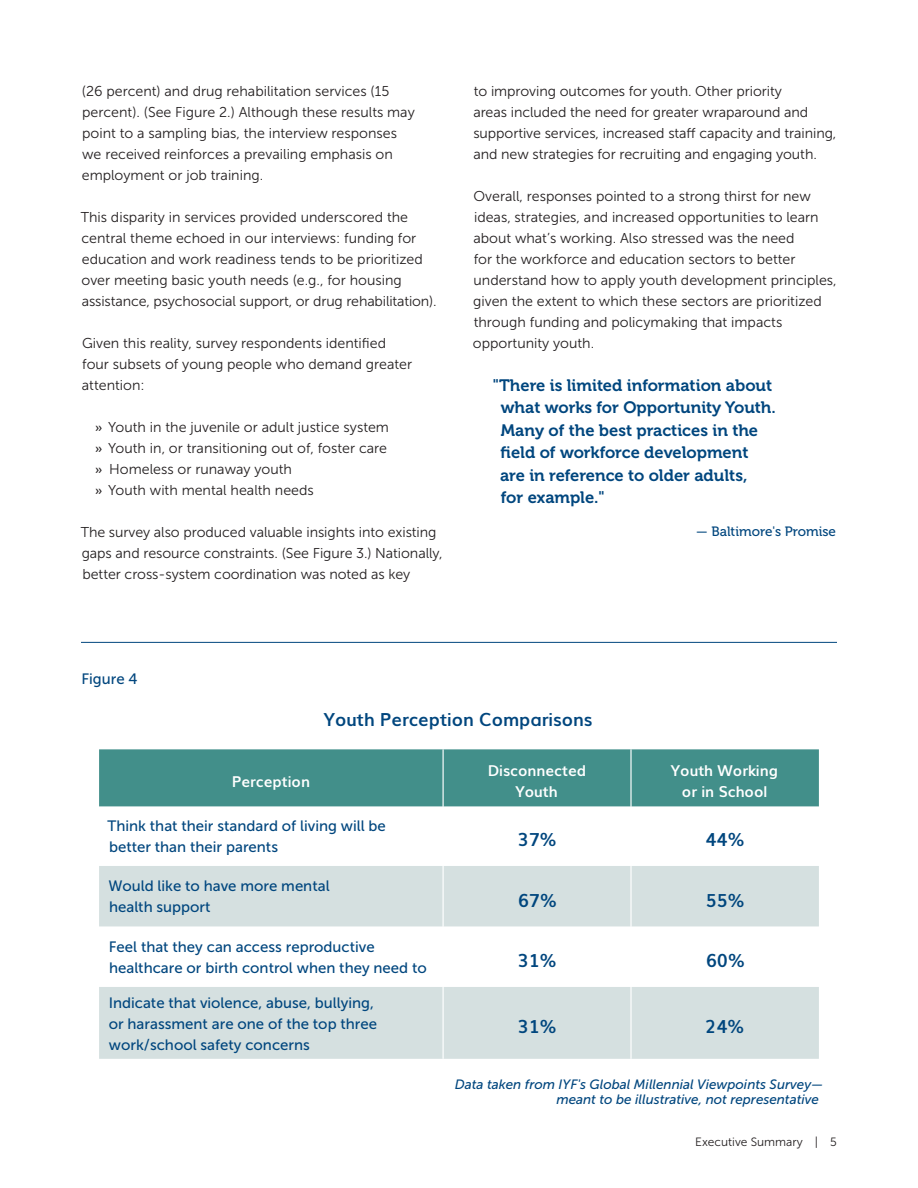
<style>
.page{position:relative;width:918px;height:1188px;background:#fff}
.page>*{position:absolute;margin:0;border:0;box-sizing:border-box;transform-origin:0 0}
.t1{font:700 18px "Muli";color:#00467e}
.t2{font:16.5px/22.5px "Museo 700";color:#00467e}
.t3{font:15px/21px "Museo Sans 500";color:#00467e}
.t4{font:700 15px/21px "Muli";color:#fff;text-align:center}
.t5{font:14.25px/21px "Museo Sans 300";color:#231f20}
.t6{font:italic 13.5px/15px "Museo Sans 500";color:#00467e}
.t7{font:13.5px "Museo 500";color:#00467e}
.t8{font:12px "Museo Sans 300";color:#231f20}
.s1{font-family:"Muli"}
</style>
<div class="page">
<div style="left:99px;top:749px;width:720px;height:58px;background:#428f8a"></div>
<svg style="left:99px;top:866px;width:720px;height:193px;fill:#d5e0e0"></svg>
<hr style="left:443px;top:749px;width:1px;height:58px;background:#fff">
<hr style="left:630px;top:749px;width:2px;height:58px;background:#fff">
<hr style="left:443px;top:866px;width:1px;height:60px;background:#fff">
<hr style="left:630px;top:866px;width:2px;height:60px;background:#fff">
<hr style="left:443px;top:926px;width:1px;height:61px;background:#fff">
<hr style="left:630px;top:926px;width:2px;height:61px;background:#fff">
<hr style="left:443px;top:987px;width:1px;height:72px;background:#fff">
<hr style="left:630px;top:987px;width:2px;height:72px;background:#fff">
<hr style="left:81px;top:642px;width:756px;height:1px;background:#00467e">
<p class="t5" style="left:82px;top:81px;width:335px">(26 percent) and drug rehabilitation services (15 percent). (See Figure 2.) Although these results may point to a sampling bias, the interview responses we received reinforces a prevailing emphasis on employment or job training.</p>
<p class="t5" style="left:81px;top:207px;width:358px">This disparity in services provided underscored the central theme echoed in our interviews: funding for education and work readiness tends to be prioritized over meeting basic youth needs (e.g., for housing assistance, psychosocial support, or drug rehabilitation).</p>
<p class="t5" style="left:82px;top:333px;width:332px">Given this reality, survey respondents identified four subsets of young people who demand greater attention:</p>
<p class="t5" style="left:95px;top:417px;width:296px"><span class="s1">»</span> Youth in the juvenile or adult justice system <span class="s1">»</span> Youth in, or transitioning out of, foster care <span class="s1">»</span> Homeless or runaway youth<br><span class="s1">»</span> Youth with mental health needs</p>
<p class="t5" style="left:81px;top:522px;width:364px">The survey also produced valuable insights into existing gaps and resource constraints. (See Figure 3.) Nationally, better cross-system coordination was noted as key</p>
<p class="t5" style="left:473px;top:81px;width:365px">to improving outcomes for youth. Other priority<br>areas included the need for greater wraparound and supportive services, increased staff capacity and training, and new strategies for recruiting and engaging youth.</p>
<p class="t5" style="left:473px;top:186px;width:365px">Overall, responses pointed to a strong thirst for new ideas, strategies, and increased opportunities to learn about what’s working. Also stressed was the need<br>for the workforce and education sectors to better understand how to apply youth development principles, given the extent to which these sectors are prioritized through funding and policymaking that impacts opportunity youth.</p>
<p class="t2" style="left:500px;top:374px;width:277px;text-indent:-7px">"There is limited information about what works for Opportunity Youth.<br>Many of the best practices in the field of workforce development are in reference to older adults,<br>for example."</p>
<p class="t7" style="left:696px;top:523px;width:141px">— Baltimore's Promise</p>
<p class="t3" style="left:81px;top:668px;width:58px">Figure 4</p>
<p class="t1" style="left:324px;top:705px;width:270px">Youth Perception Comparisons</p>
<p class="t4" style="left:232px;top:770px;width:80px">Perception</p>
<p class="t4" style="left:488px;top:759px;width:100px">Disconnected<br>Youth</p>
<p class="t4" style="left:671px;top:759px;width:108px">Youth Working or in School</p>
<p class="t3" style="left:107px;top:815px;width:280px">Think that their standard of living will be better than their parents</p>
<p class="t1" style="left:518px;top:825px;width:41px">37%</p>
<p class="t1" style="left:705px;top:825px;width:41px">44%</p>
<p class="t3" style="left:108px;top:876px;width:223px">Would like to have more mental health support</p>
<p class="t3" style="left:109px;top:936px;width:320px">Feel that they can access reproductive healthcare or birth control when they need to</p>
<p class="t3" style="left:109px;top:992px;width:270px">Indicate that violence, abuse, bullying, or harassment are one of the top three work/school safety concerns</p>
<p class="t1" style="left:518px;top:886px;width:41px">67%</p>
<p class="t1" style="left:705px;top:886px;width:41px">55%</p>
<p class="t1" style="left:518px;top:946px;width:41px">31%</p>
<p class="t1" style="left:706px;top:946px;width:41px">60%</p>
<p class="t1" style="left:518px;top:1013px;width:41px">31%</p>
<p class="t1" style="left:705px;top:1013px;width:41px">24%</p>
<p class="t6" style="left:556px;top:1077px;width:268px;text-indent:-102px">Data taken from IYF's Global Millennial Viewpoints Survey— meant to be illustrative, not representative</p>
<p class="t8" style="left:695px;top:1135px;width:143px">Executive Summary | 5</p>
</div>
